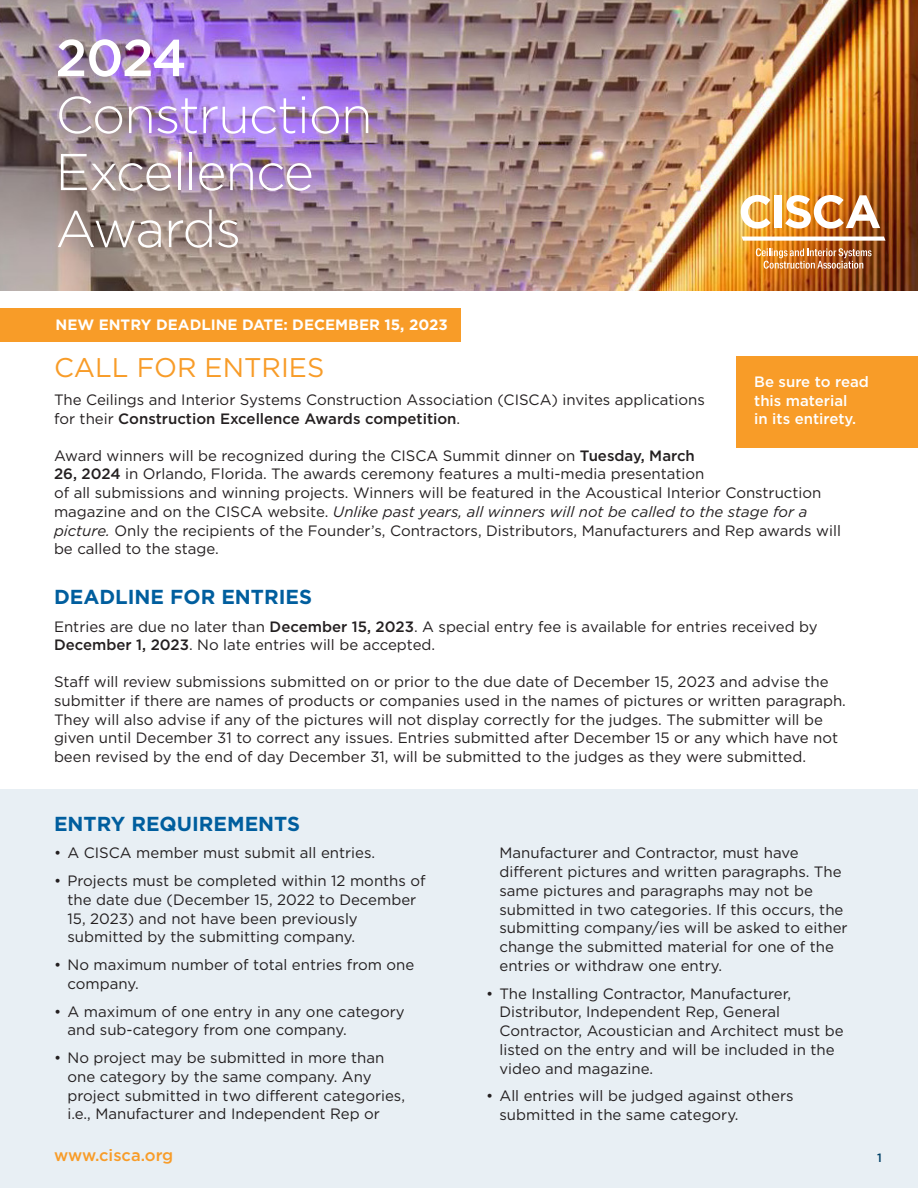
<style>
.page{position:relative;width:918px;height:1188px;background:#fff}
.page>*{position:absolute;margin:0;border:0;box-sizing:border-box;transform-origin:0 0}
.Body{font:300 51.75px/57px "Gotham";letter-spacing:-.02em;color:#fff}
.Subhead{font:27px "Gotham";color:#f89c28}
.Subhead-2{font:700 20.25px "Gotham";color:#005e9e}
.Body-2{font:500 16.5px "Gotham";color:#f89c28}
.Body-3{font:15px/18.8px "Gotham";color:#231f20}
.Body-4{font:500 15px/18.8px "Gotham";color:#fff}
.Body-5{font:700 15px "Gotham";color:#fff}
.t1{font:500 12px "Gotham";color:#004167}
.s1{font-weight:500}
.s2{font-style:italic}
</style>
<div class="page">
<img style="left:0;top:0;width:918px;height:291px">
<div style="left:0;top:790px;width:918px;height:398px;background:#e8eff4"></div>
<div style="left:736px;top:356px;width:182px;height:92px;background:#f89c28"></div>
<img style="left:756px;top:248px;width:116px;height:21px">
<svg style="left:741px;top:195px;width:30px;height:34px"></svg>
<div style="left:774px;top:196px;width:8px;height:32px;background:#fff"></div>
<img style="left:785px;top:195px;width:95px;height:34px">
<svg style="left:741px;top:237px;width:145px;height:4px"></svg>
<div style="left:0;top:308px;width:461px;height:33px;background:#f89c28"></div>
<p class="Body" style="left:56px;top:29px;width:319px"><span class="s1">2024<br></span>Construction<br>Excellence<br>Awards</p>
<p class="Body-5" style="left:56px;top:316px;width:394px">NEW ENTRY DEADLINE DATE: DECEMBER 15, 2023</p>
<p class="Subhead" style="left:54px;top:353px;width:272px">CALL FOR ENTRIES</p>
<p class="Body-3" style="left:54px;top:390px;width:652px">The Ceilings and Interior Systems Construction Association (CISCA) invites applications for their <span class="s1">Construction Excellence Awards competition</span>.</p>
<p class="Body-3" style="left:54px;top:446px;width:789px">Award winners will be recognized during the CISCA Summit dinner on <span class="s1">Tuesday, March<br>26, 2024</span> in Orlando, Florida. The awards ceremony features a multi-media presentation<br>of all submissions and winning projects. Winners will be featured in the Acoustical Interior Construction magazine and on the CISCA website. <span class="s2">Unlike past years, all winners will not be called to the stage for a picture.</span> Only the recipients of the Founder’s, Contractors, Distributors, Manufacturers and Rep awards will be called to the stage.</p>
<p class="Subhead-2" style="left:54px;top:585px;width:260px">DEADLINE FOR ENTRIES</p>
<p class="Body-3" style="left:54px;top:617px;width:765px">Entries are due no later than <span class="s1">December 15, 2023</span>. A special entry fee is available for entries received by<br><span class="s1">December 1, 2023</span>. No late entries will be accepted.</p>
<p class="Body-3" style="left:54px;top:672px;width:793px">Staff will review submissions submitted on or prior to the due date of December 15, 2023 and advise the submitter if there are names of products or companies used in the names of pictures or written paragraph.<br>They will also advise if any of the pictures will not display correctly for the judges. The submitter will be given until December 31 to correct any issues. Entries submitted after December 15 or any which have not been revised by the end of day December 31, will be submitted to the judges as they were submitted.</p>
<p class="Body-4" style="left:754px;top:372px;width:116px">Be sure to read this material<br>in its entirety.</p>
<p class="Subhead-2" style="left:54px;top:812px;width:248px">ENTRY REQUIREMENTS</p>
<p class="Body-3" style="left:54px;top:843px;width:323px">• A CISCA member must submit all entries.</p>
<p class="Body-3" style="left:68px;top:871px;width:360px;text-indent:-14px">• Projects must be completed within 12 months of the date due (December 15, 2022 to December 15, 2023) and not have been previously submitted by the submitting company.</p>
<p class="Body-3" style="left:68px;top:955px;width:348px;text-indent:-14px">• No maximum number of total entries from one company.</p>
<p class="Body-3" style="left:68px;top:1002px;width:339px;text-indent:-14px">• A maximum of one entry in any one category and sub-category from one company.</p>
<p class="Body-3" style="left:68px;top:1048px;width:339px;text-indent:-14px">• No project may be submitted in more than one category by the same company. Any project submitted in two different categories, i.e., Manufacturer and Independent Rep or</p>
<p class="Body-2" style="left:54px;top:1146px;width:121px">www.cisca.org</p>
<p class="Body-3" style="left:500px;top:843px;width:350px">Manufacturer and Contractor, must have different pictures and written paragraphs. The same pictures and paragraphs may not be submitted in two categories. If this occurs, the submitting company/ies will be asked to either change the submitted material for one of the entries or withdraw one entry.</p>
<p class="Body-3" style="left:500px;top:984px;width:346px;text-indent:-14px">• The Installing Contractor, Manufacturer, Distributor, Independent Rep, General Contractor, Acoustician and Architect must be listed on the entry and will be included in the video and magazine.</p>
<p class="Body-3" style="left:500px;top:1086px;width:296px;text-indent:-14px">• All entries will be judged against others submitted in the same category.</p>
<p class="t1" style="left:877px;top:1151px;width:6px">1</p>
</div>
